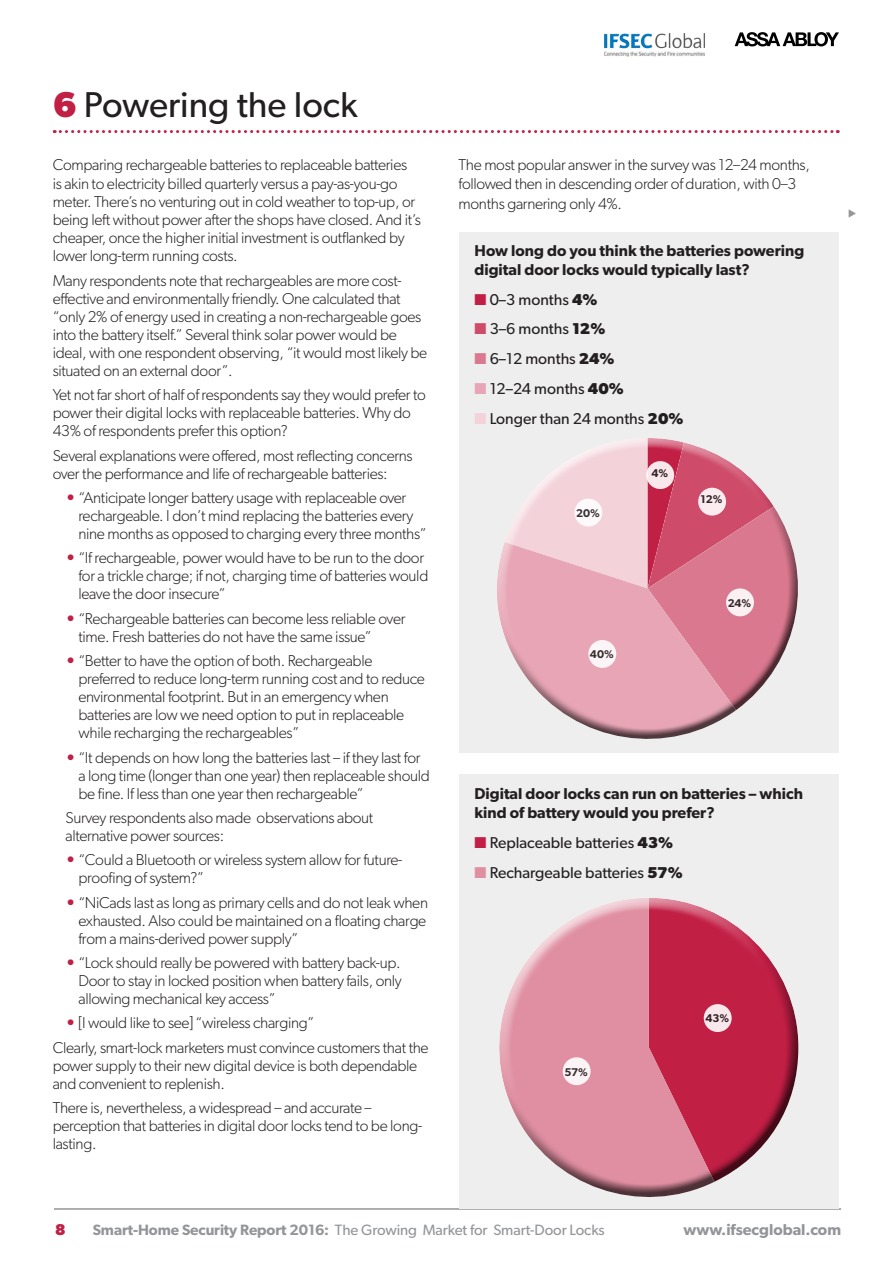
<style>
.page{position:relative;width:893px;height:1263px;background:#fff}
.page>*{position:absolute;margin:0;border:0;box-sizing:border-box;transform-origin:0 0}
.Chapter_head{font:36px "Gibson";color:#231f20}
.body_copy{font:300 15.75px/18px "Gibson";letter-spacing:-.02em;color:#231f20}
.chart_head{font:600 15.75px/19px "Gibson";color:#231f20}
.body_copy-2{font:15.75px "Gibson";color:#231f20}
.t1{font:600 15.75px "Gibson";color:#939598}
.t2{font:700 15.75px "Gibson";color:#c21f45}
.t3{font:15px "Gibson";letter-spacing:-.005em;color:#939598}
.t4{font:600 11.25px "Gibson";color:#231f20}
.s1{font-weight:700;color:#c21f45}
.s2{color:#c21f45}
.s3{font-weight:700}
.s4{color:#ce4b6a}
.s5{color:#da788f}
.s6{color:#e7a5b5}
.s7{color:#f3d2da}
.s8{color:#e08fa2}
.s9{font-weight:600}
</style>
<div class="page">
<svg style="left:735px;top:32px;width:104px;height:14px"></svg>
<hr style="left:54px;top:1208px;width:787px;height:2px;background:#939598">
<img style="left:604px;top:33px;width:101px;height:24px">
<svg style="left:54px;top:130px;width:784px;height:3px"></svg>
<div style="left:459px;top:774px;width:380px;height:434px;background:#eee"></div>
<div style="left:499px;top:897px;width:287px;height:227px;background:#fff;opacity:.75"></div>
<div style="left:504px;top:945px;width:296px;height:253px;background:#231f20;opacity:.75"></div>
<div style="left:704px;top:1004px;width:28px;height:28px;background:#f8e8ec;border-radius:50%"></div>
<div style="left:563px;top:1057px;width:28px;height:28px;background:#fbf3f5;border-radius:50%"></div>
<div style="left:459px;top:232px;width:380px;height:521px;background:#eee"></div>
<div style="left:494px;top:438px;width:290px;height:226px;background:#fff;opacity:.75"></div>
<div style="left:502px;top:449px;width:297px;height:292px;background:#231f20;opacity:.75"></div>
<div style="left:646px;top:461px;width:28px;height:28px;background:#f8e8ec;border-radius:50%"></div>
<div style="left:698px;top:488px;width:28px;height:28px;background:#faecef;border-radius:50%"></div>
<div style="left:726px;top:588px;width:28px;height:28px;background:#fbf1f3;border-radius:50%"></div>
<div style="left:588px;top:640px;width:28px;height:28px;background:#fcf5f7;border-radius:50%"></div>
<div style="left:574px;top:499px;width:28px;height:27px;background:#fff;border-radius:50%"></div>
<p class="Chapter_head" style="left:53px;top:83px;width:306px"><span class="s1">6</span> Powering the lock</p>
<p class="body_copy" style="left:53px;top:156px;width:370px">Comparing rechargeable batteries to replaceable batteries<br>is akin to electricity billed quarterly versus a pay-as-you-go meter. There’s no venturing out in cold weather to top-up, or being left without power after the shops have closed. And it’s cheaper, once the higher initial investment is outflanked by lower long-term running costs.</p>
<p class="body_copy" style="left:53px;top:271px;width:376px">Many respondents note that rechargeables are more cost&shy;effective and environmentally friendly. One calculated that “only 2% of energy used in creating a non-rechargeable goes into the battery itself.” Several think solar power would be ideal, with one respondent observing, “it would most likely be situated on an external door”.</p>
<p class="body_copy" style="left:53px;top:386px;width:375px">Yet not far short of half of respondents say they would prefer to power their digital locks with replaceable batteries. Why do<br>43% of respondents prefer this option?</p>
<p class="body_copy" style="left:53px;top:446px;width:361px">Several explanations were offered, most reflecting concerns over the performance and life of rechargeable batteries:</p>
<p class="body_copy" style="left:78px;top:488px;width:350px;text-indent:-13px"><span class="s1">•</span> “Anticipate longer battery usage with replaceable over rechargeable. I don’t mind replacing the batteries every nine months as opposed to charging every three months”</p>
<p class="body_copy" style="left:78px;top:549px;width:351px;text-indent:-13px"><span class="s1">•</span> “If rechargeable, power would have to be run to the door for a trickle charge; if not, charging time of batteries would leave the door insecure”</p>
<p class="body_copy" style="left:78px;top:609px;width:328px;text-indent:-13px"><span class="s1">•</span> “Rechargeable batteries can become less reliable over time. Fresh batteries do not have the same issue”</p>
<p class="body_copy" style="left:78px;top:651px;width:348px;text-indent:-13px"><span class="s1">•</span> “Better to have the option of both. Rechargeable preferred to reduce long-term running cost and to reduce environmental footprint. But in an emergency when batteries are low we need option to put in replaceable while recharging the rechargeables”</p>
<p class="body_copy" style="left:78px;top:748px;width:353px;text-indent:-13px"><span class="s1">•</span> “It depends on how long the batteries last – if they last for a long time (longer than one year) then replaceable should be fine. If less than one year then rechargeable”</p>
<p class="body_copy" style="left:65px;top:808px;width:309px">Survey respondents also made observations about alternative power sources:</p>
<p class="body_copy" style="left:78px;top:851px;width:325px;text-indent:-13px"><span class="s1">•</span> “Could a Bluetooth or wireless system allow for future&shy;proofing of system?”</p>
<p class="body_copy" style="left:78px;top:893px;width:351px;text-align:justify;text-indent:-13px"><span class="s1">•</span> “NiCads last as long as primary cells and do not leak when exhausted. Also could be maintained on a floating charge from a mains-derived power supply”</p>
<p class="body_copy" style="left:78px;top:953px;width:325px;text-align:justify;text-indent:-13px"><span class="s1">•</span> “Lock should really be powered with battery back-up.<br>Door to stay in locked position when battery fails, only allowing mechanical key access”</p>
<p class="body_copy" style="left:65px;top:1014px;width:250px"><span class="s1">•</span> [I would like to see] “wireless charging”</p>
<p class="body_copy" style="left:53px;top:1038px;width:377px">Clearly, smart-lock marketers must convince customers that the power supply to their new digital device is both dependable and convenient to replenish.</p>
<p class="body_copy" style="left:53px;top:1098px;width:371px">There is, nevertheless, a widespread – and accurate – perception that batteries in digital door locks tend to be long&shy;lasting.</p>
<p class="body_copy" style="left:459px;top:155px;width:353px;line-height:19px">The most popular answer in the survey was 12–24 months, followed then in descending order of duration, with 0–3 months garnering only 4%.</p>
<p class="chart_head" style="left:475px;top:241px;width:331px">How long do you think the batteries powering digital door locks would typically last?</p>
<p class="body_copy-2" style="left:475px;top:290px;width:124px"><span class="s2">■</span> 0–3 months <span class="s3">4%</span></p>
<p class="body_copy-2" style="left:475px;top:320px;width:132px"><span class="s4">■</span> 3–6 months <span class="s3">12%</span></p>
<p class="body_copy-2" style="left:475px;top:349px;width:142px"><span class="s5">■</span> 6–12 months <span class="s3">24%</span></p>
<p class="body_copy-2" style="left:475px;top:379px;width:151px"><span class="s6">■</span> 12–24 months <span class="s3">40%</span></p>
<p class="body_copy-2" style="left:475px;top:409px;width:210px"><span class="s7">■</span> Longer than 24 months <span class="s3">20%</span></p>
<p class="t4" style="left:576px;top:506px;width:25px">20%</p>
<p class="t4" style="left:590px;top:648px;width:25px">40%</p>
<p class="t4" style="left:651px;top:466px;width:18px">4%</p>
<p class="t4" style="left:701px;top:492px;width:24px">12%</p>
<p class="t4" style="left:728px;top:596px;width:25px">24%</p>
<p class="chart_head" style="left:475px;top:784px;width:330px">Digital door locks can run on batteries – which kind of battery would you prefer?</p>
<p class="body_copy-2" style="left:475px;top:833px;width:200px"><span class="s2">■</span> Replaceable batteries <span class="s3">43%</span></p>
<p class="body_copy-2" style="left:475px;top:863px;width:210px"><span class="s8">■</span> Rechargeable batteries <span class="s3">57%</span></p>
<p class="t4" style="left:564px;top:1065px;width:25px">57%</p>
<p class="t4" style="left:705px;top:1012px;width:25px">43%</p>
<p class="t2" style="left:55px;top:1220px;width:12px">8</p>
<p class="t3" style="left:93px;top:1221px;width:513px"><span class="s9">Smart-Home Security Report 2016:</span> The Growing Market for Smart-Door Locks</p>
<p class="t1" style="left:683px;top:1220px;width:159px">www.ifsecglobal.com</p>
</div>
